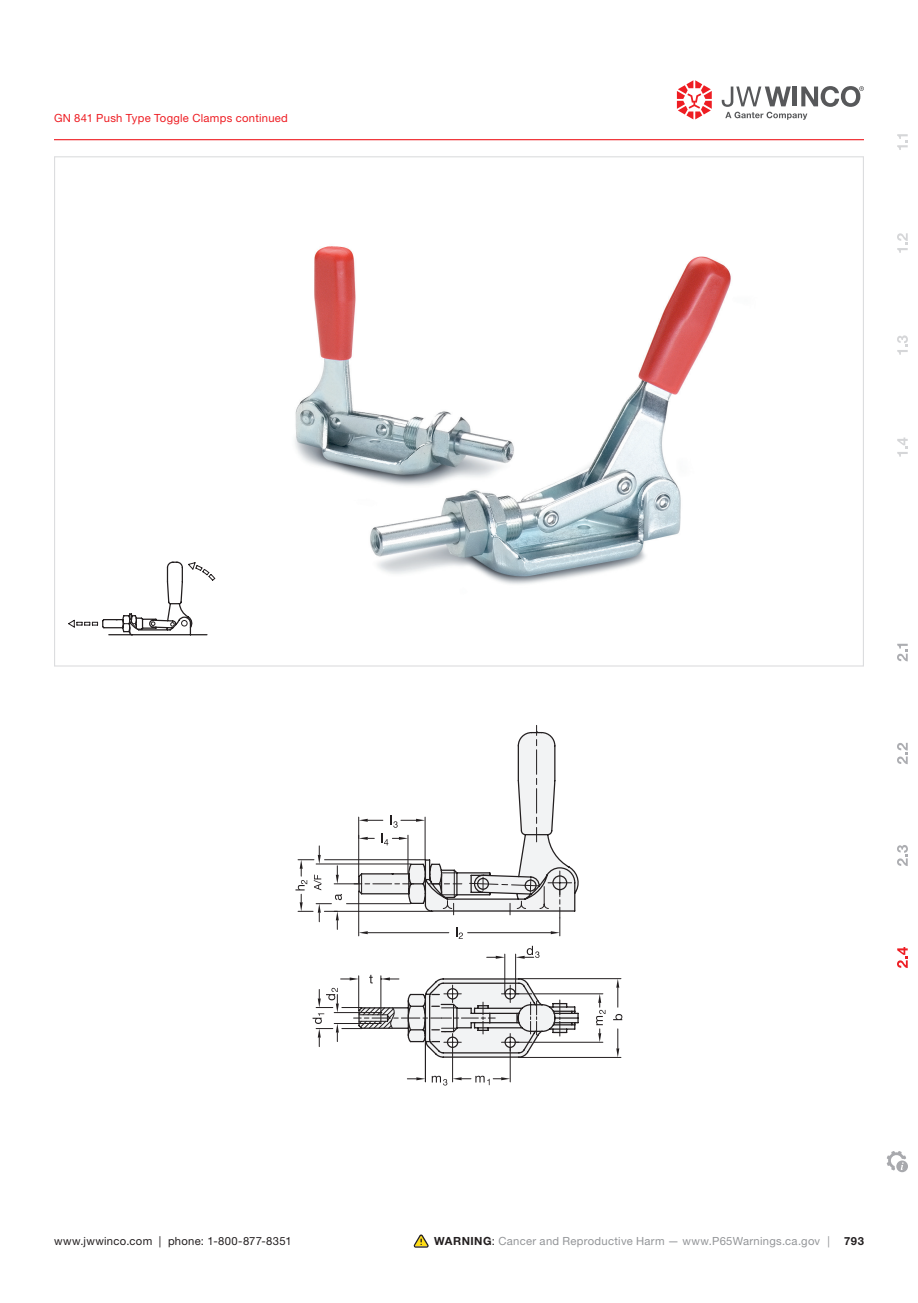
<style>
.page{position:relative;width:918px;height:1303px;background:#fff}
.page>*{position:absolute;margin:0;border:0;box-sizing:border-box;transform-origin:0 0}
.t1{font:11.25px "Helvetica Neue LT Pro";letter-spacing:.025em;color:#939598}
.t2{font:11.25px "Helvetica Neue LTW1 G";letter-spacing:.025em;color:#231f20}
.t3{font:11.25px "Helvetica Neue LTW1 G";letter-spacing:.025em;color:#ee1d23}
.t4{font:700 11.25px "Helvetica Neue LTW1 G";color:#231f20}
.s1{font-weight:700;color:#231f20}
.s2{color:#231f20}
.s3{font-family:"Helvetica Neue LTW1 G"}
</style>
<div class="page">
<hr style="left:54px;top:139px;width:810px;height:1px;background:#ee1d23">
<svg style="left:677px;top:80px;width:35px;height:39px"></svg>
<svg style="left:722px;top:86px;width:142px;height:34px"></svg>
<svg style="left:897px;top:134px;width:11px;height:16px"></svg>
<svg style="left:897px;top:233px;width:11px;height:20px"></svg>
<svg style="left:897px;top:335px;width:11px;height:20px"></svg>
<svg style="left:897px;top:437px;width:11px;height:20px"></svg>
<svg style="left:897px;top:643px;width:11px;height:19px"></svg>
<svg style="left:897px;top:742px;width:11px;height:23px"></svg>
<svg style="left:897px;top:845px;width:11px;height:21px"></svg>
<svg style="left:897px;top:947px;width:11px;height:21px"></svg>
<svg style="left:886px;top:1151px;width:22px;height:22px"></svg>
<svg style="left:414px;top:1234px;width:15px;height:13px"></svg>
<img style="left:295px;top:246px;width:436px;height:338px">
<hr style="left:534px;top:993px;width:69px;height:1px;background:#231f20">
<hr style="left:534px;top:1042px;width:69px;height:1px;background:#231f20">
<hr style="left:519px;top:978px;width:102px;height:1px;background:#231f20">
<hr style="left:519px;top:1057px;width:102px;height:1px;background:#231f20">
<svg style="left:616px;top:979px;width:3px;height:28px"></svg>
<svg style="left:616px;top:1029px;width:3px;height:28px"></svg>
<svg style="left:596px;top:994px;width:9px;height:48px"></svg>
<svg style="left:613px;top:1014px;width:9px;height:6px"></svg>
<svg style="left:296px;top:725px;width:285px;height:360px"></svg>
<svg style="left:68px;top:561px;width:148px;height:75px"></svg>
<p class="t3" style="left:54px;top:111px;width:235px">GN 841 Push Type Toggle Clamps continued</p>
<p class="t2" style="left:54px;top:1234px;width:239px">www.jwwinco.com | phone: 1-800-877-8351</p>
<p class="t1" style="left:434px;top:1234px;width:397px"><span class="s1">WARNING</span><span class="s2">:</span> Cancer and Reproductive Harm — www.P65Warnings.ca.gov <span class="s3">|</span></p>
<p class="t4" style="left:844px;top:1234px;width:21px">793</p>
</div>
